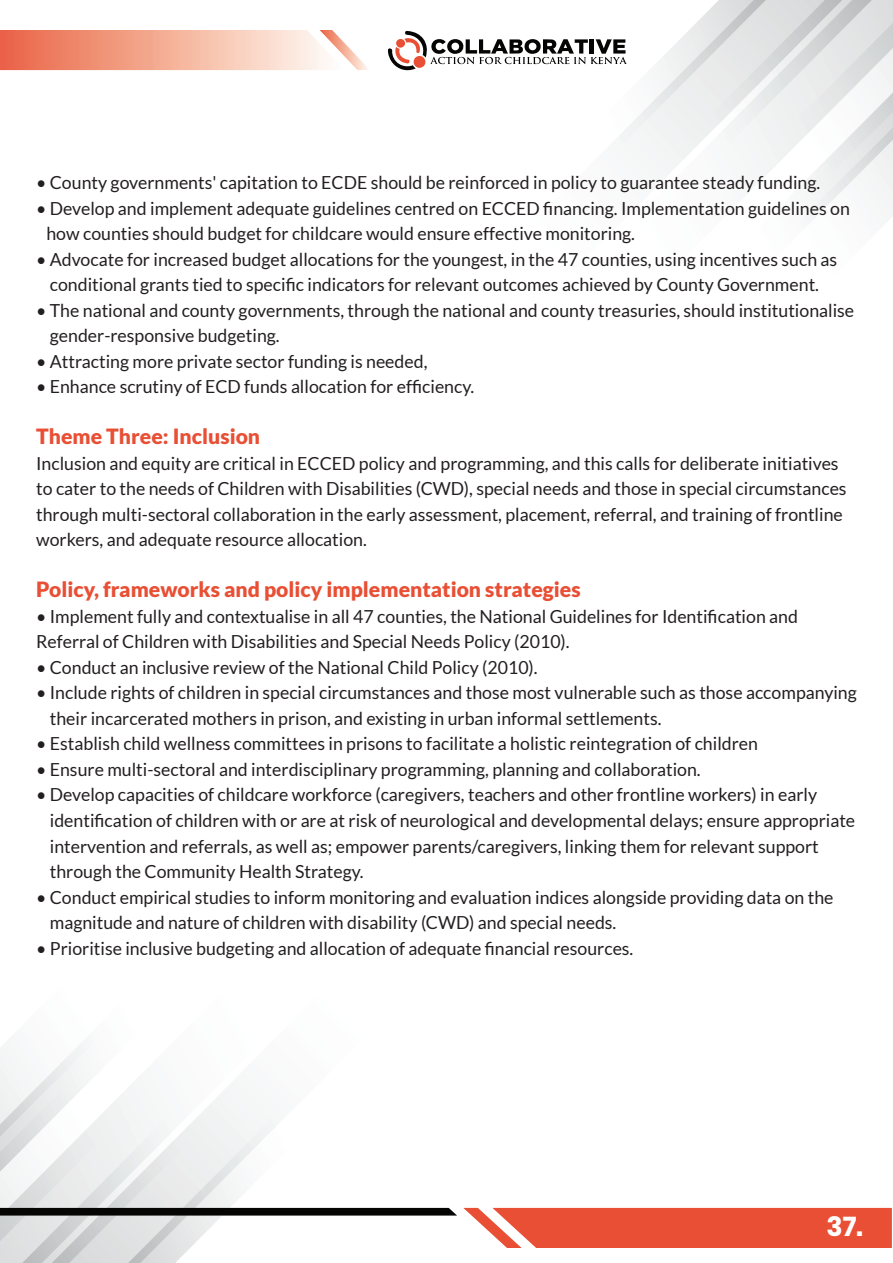
<style>
.page{position:relative;width:893px;height:1263px;background:#fff}
.page>*{position:absolute;margin:0;border:0;box-sizing:border-box;transform-origin:0 0}
.t1{font:700 27px "Poppins";color:#fff}
.t2{font:900 21px "Lato";color:#e84f34}
.t3{font:18px/25.5px "Lato";color:#231f20}
</style>
<div class="page">
<svg style="left:0;top:1043px;width:457px;height:220px"></svg>
<svg style="left:463px;top:1208px;width:429px;height:40px;background:#e95e45"></svg>
<svg style="left:388px;top:31px;width:137px;height:40px"></svg>
<svg style="left:842px;top:0;width:51px;height:217px"></svg>
<svg style="left:525px;top:0;width:317px;height:219px"></svg>
<svg style="left:0;top:30px;width:368px;height:40px;background:#f4b4a0"></svg>
<p class="t3" style="left:36px;top:170px;width:786px">• County governments' capitation to ECDE should be reinforced in policy to guarantee steady funding.</p>
<p class="t3" style="left:46px;top:195px;width:805px;text-indent:-10px">• Develop and implement adequate guidelines centred on ECCED financing. Implementation guidelines on how counties should budget for childcare would ensure effective monitoring.</p>
<p class="t3" style="left:36px;top:246px;width:803px;text-align:center">• Advocate for increased budget allocations for the youngest, in the 47 counties, using incentives such as conditional grants tied to specific indicators for relevant outcomes achieved by County Government.</p>
<p class="t3" style="left:50px;top:297px;width:806px;text-indent:-14px">• The national and county governments, through the national and county treasuries, should institutionalise gender-responsive budgeting.</p>
<p class="t3" style="left:36px;top:348px;width:393px">• Attracting more private sector funding is needed,</p>
<p class="t3" style="left:36px;top:374px;width:439px">• Enhance scrutiny of ECD funds allocation for efficiency.</p>
<p class="t2" style="left:36px;top:424px;width:226px">Theme Three: Inclusion</p>
<p class="t3" style="left:36px;top:450px;width:812px">Inclusion and equity are critical in ECCED policy and programming, and this calls for deliberate initiatives to cater to the needs of Children with Disabilities (CWD), special needs and those in special circumstances through multi-sectoral collaboration in the early assessment, placement, referral, and training of frontline workers, and adequate resource allocation.</p>
<p class="t2" style="left:36px;top:577px;width:546px">Policy, frameworks and policy implementation strategies</p>
<p class="t3" style="left:36px;top:603px;width:763px">• Implement fully and contextualise in all 47 counties, the National Guidelines for Identification and<br>Referral of Children with Disabilities and Special Needs Policy (2010).</p>
<p class="t3" style="left:36px;top:654px;width:503px">• Conduct an inclusive review of the National Child Policy (2010).</p>
<p class="t3" style="left:50px;top:680px;width:808px;text-indent:-14px">• Include rights of children in special circumstances and those most vulnerable such as those accompanying their incarcerated mothers in prison, and existing in urban informal settlements.</p>
<p class="t3" style="left:36px;top:731px;width:723px">• Establish child wellness committees in prisons to facilitate a holistic reintegration of children</p>
<p class="t3" style="left:36px;top:756px;width:666px">• Ensure multi-sectoral and interdisciplinary programming, planning and collaboration.</p>
<p class="t3" style="left:50px;top:782px;width:807px;text-indent:-14px">• Develop capacities of childcare workforce (caregivers, teachers and other frontline workers) in early identification of children with or are at risk of neurological and developmental delays; ensure appropriate intervention and referrals, as well as; empower parents/caregivers, linking them for relevant support through the Community Health Strategy.</p>
<p class="t3" style="left:50px;top:884px;width:785px;text-indent:-14px">• Conduct empirical studies to inform monitoring and evaluation indices alongside providing data on the magnitude and nature of children with disability (CWD) and special needs.</p>
<p class="t3" style="left:36px;top:935px;width:599px">• Prioritise inclusive budgeting and allocation of adequate financial resources.</p>
<h1 class="t1" style="left:826px;top:1211px;width:38px">37.</h1>
</div>
